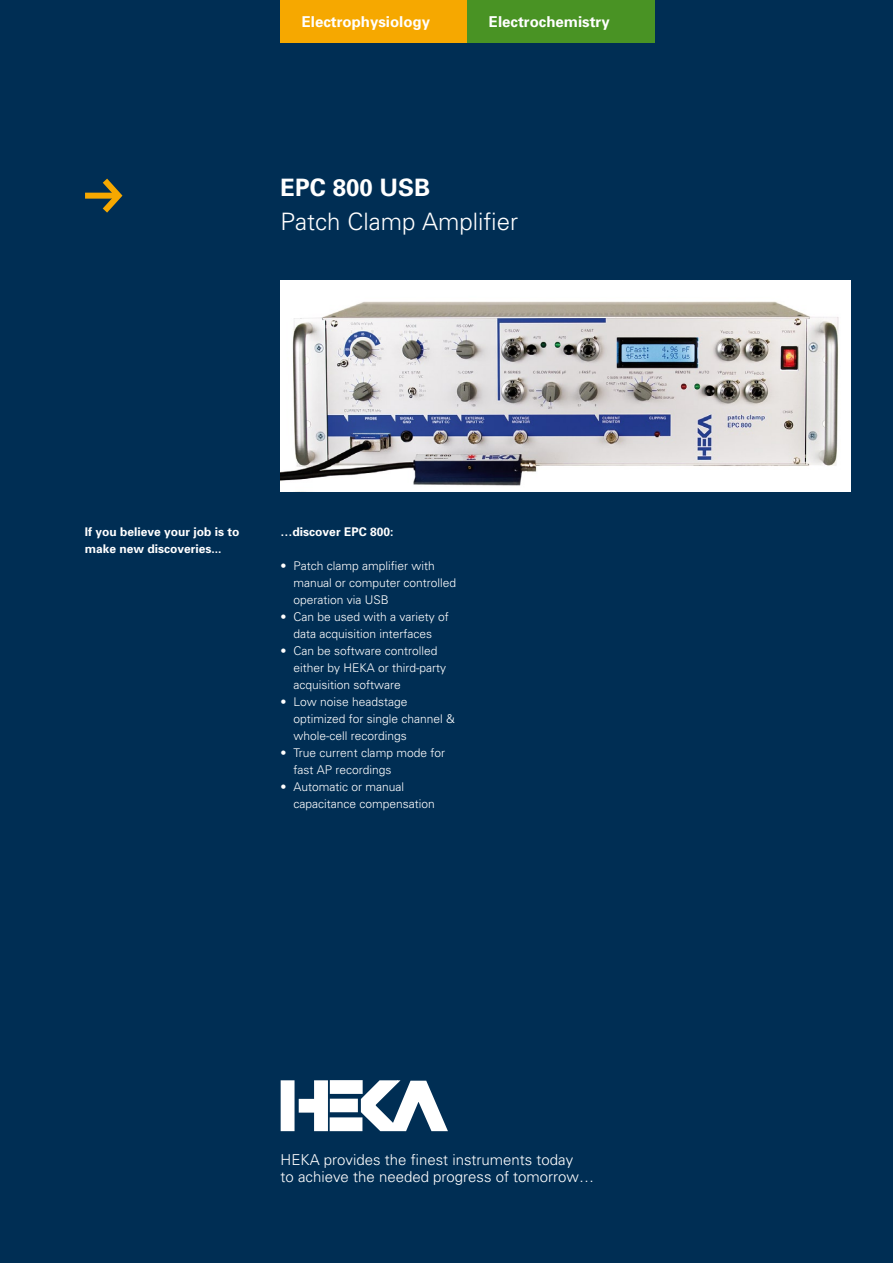
<style>
.page{position:relative;width:893px;height:1263px;background:#002e54}
.page>*{position:absolute;margin:0;border:0;box-sizing:border-box;transform-origin:0 0}
.t1{font:300 24px "Univers";color:#fff}
.t2{font:700 24px "Univers";color:#fff}
.t3{font:300 15px/17px "Univers";color:#fff}
.t4{font:700 15px "Univers";color:#fff}
.t5{font:300 12px/17px "Univers";color:#fff}
.t6{font:700 12px/17px "Univers";color:#fff}
</style>
<div class="page">
<div style="left:299px;top:1099px;width:20px;height:13px;background:#fff"></div>
<div style="left:281px;top:1080px;width:14px;height:51px;background:#fff;border:2px solid #fff"></div>
<div style="left:314px;top:1080px;width:14px;height:51px;background:#fff;border:2px solid #fff"></div>
<div style="left:330px;top:1099px;width:28px;height:13px;background:#fff"></div>
<div style="left:330px;top:1080px;width:33px;height:14px;background:#fff;border:2px solid #fff"></div>
<div style="left:330px;top:1117px;width:32px;height:14px;background:#fff;border:2px solid #fff"></div>
<svg style="left:360px;top:1080px;width:88px;height:52px"></svg>
<div style="left:281px;top:0;width:187px;height:43px;background:#f6a800"></div>
<div style="left:468px;top:0;width:187px;height:43px;background:#499324"></div>
<svg style="left:85px;top:179px;width:37px;height:34px"></svg>
<img style="left:281px;top:281px;width:569px;height:210px">
<p class="t4" style="left:302px;top:12px;width:130px">Electrophysiology</p>
<p class="t4" style="left:489px;top:12px;width:122px">Electrochemistry</p>
<h1 class="t2" style="left:281px;top:172px;width:151px">EPC 800 USB</h1>
<h1 class="t1" style="left:281px;top:207px;width:239px">Patch Clamp Amplifier</h1>
<p class="t6" style="left:85px;top:523px;width:156px">If you believe your job is to make new discoveries...</p>
<p class="t6" style="left:281px;top:523px;width:114px">…discover EPC 800:</p>
<p class="t5" style="left:293px;top:557px;width:164px;text-indent:-13px">• Patch clamp amplifier with manual or computer controlled operation via USB</p>
<p class="t5" style="left:281px;top:608px;width:170px;text-align:center">• Can be used with a variety of data acquisition interfaces</p>
<p class="t5" style="left:293px;top:642px;width:154px;text-indent:-13px">• Can be software controlled either by HEKA or third-party acquisition software</p>
<p class="t5" style="left:293px;top:693px;width:163px;text-indent:-13px">• Low noise headstage optimized for single channel &amp; whole-cell recordings</p>
<p class="t5" style="left:293px;top:744px;width:153px;text-indent:-13px">• True current clamp mode for fast AP recordings</p>
<p class="t5" style="left:293px;top:778px;width:143px;text-indent:-13px">• Automatic or manual capacitance compensation</p>
<p class="t3" style="left:281px;top:1151px;width:315px">HEKA provides the finest instruments today<br>to achieve the needed progress of tomorrow…</p>
</div>
